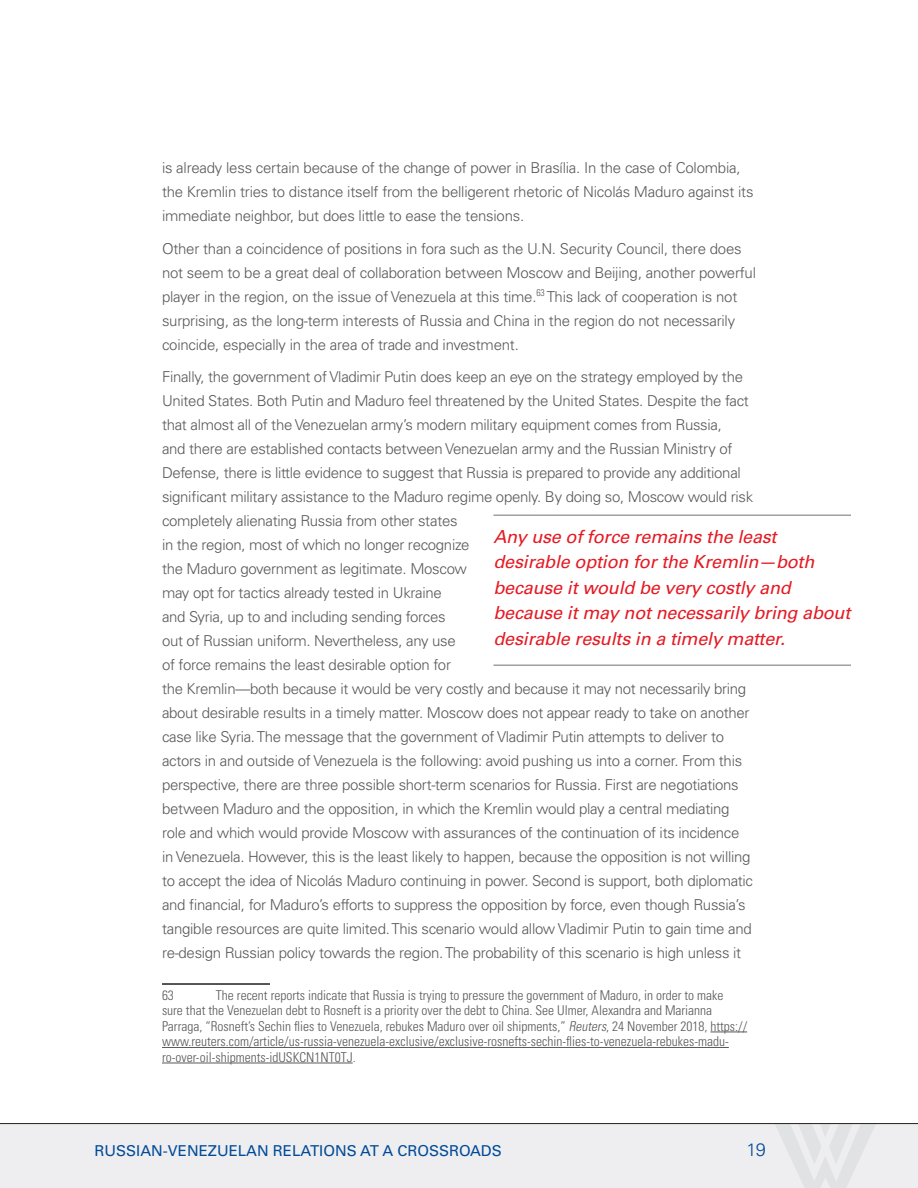
<style>
.page{position:relative;width:918px;height:1188px;background:#fff}
.page>*{position:absolute;margin:0;border:0;box-sizing:border-box;transform-origin:0 0}
.large_quote{font:italic 18px/25.5px "Univers LT Std";letter-spacing:-.01em;color:#e51a23}
.t1{font:300 18px "Univers LT Std";color:#004a97}
.body{font:300 15px/24px "Univers LT Std";letter-spacing:-.02em;color:#57585a}
.t2{font:15px "Univers LT Std";color:#004a97}
.Endnote_text{font:300 condensed 13.5px/15.6px "Univers LT Std";color:#57585a}
.s1{font-style:italic}
</style>
<div class="page">
<div style="left:0;top:1124px;width:918px;height:64px;background:#eeeef0"></div>
<svg style="left:774px;top:1124px;width:102px;height:64px"></svg>
<hr style="left:0;top:1123px;width:918px;height:1px;background:#231f20">
<hr style="left:162px;top:983px;width:108px;height:2px;background:#231f20">
<hr style="left:710px;top:1032px;width:37px;height:1px;background:#57585a">
<hr style="left:162px;top:1047px;width:567px;height:1px;background:#57585a">
<hr style="left:162px;top:1063px;width:191px;height:1px;background:#57585a">
<hr style="left:494px;top:515px;width:357px;height:1px;background:#717074">
<hr style="left:494px;top:665px;width:357px;height:1px;background:#717074">
<p class="body" style="left:162px;top:156px;width:593px">is already less certain because of the change of power in Brasília. In the case of Colombia, the Kremlin tries to distance itself from the belligerent rhetoric of Nicolás Maduro against its immediate neighbor, but does little to ease the tensions.</p>
<p class="body" style="left:162px;top:236px;width:596px">Other than a coincidence of positions in fora such as the U.N. Security Council, there does not seem to be a great deal of collaboration between Moscow and Beijing, another powerful player in the region, on the issue of Venezuela at this time.<sup>63</sup> This lack of cooperation is not surprising, as the long-term interests of Russia and China in the region do not necessarily coincide, especially in the area of trade and investment.</p>
<p class="body" style="left:162px;top:365px;width:593px">Finally, the government of Vladimir Putin does keep an eye on the strategy employed by the United States. Both Putin and Maduro feel threatened by the United States. Despite the fact that almost all of the Venezuelan army’s modern military equipment comes from Russia,<br>and there are established contacts between Venezuelan army and the Russian Ministry of Defense, there is little evidence to suggest that Russia is prepared to provide any additional significant military assistance to the Maduro regime openly. By doing so, Moscow would risk completely alienating Russia from other states<br>in the region, most of which no longer recognize<br>the Maduro government as legitimate. Moscow<br>may opt for tactics already tested in Ukraine<br>and Syria, up to and including sending forces<br>out of Russian uniform. Nevertheless, any use<br>of force remains the least desirable option for<br>the Kremlin—both because it would be very costly and because it may not necessarily bring about desirable results in a timely matter. Moscow does not appear ready to take on another case like Syria. The message that the government of Vladimir Putin attempts to deliver to actors in and outside of Venezuela is the following: avoid pushing us into a corner. From this perspective, there are three possible short-term scenarios for Russia. First are negotiations between Maduro and the opposition, in which the Kremlin would play a central mediating role and which would provide Moscow with assurances of the continuation of its incidence in Venezuela. However, this is the least likely to happen, because the opposition is not willing to accept the idea of Nicolás Maduro continuing in power. Second is support, both diplomatic and financial, for Maduro’s efforts to suppress the opposition by force, even though Russia’s tangible resources are quite limited. This scenario would allow Vladimir Putin to gain time and re-design Russian policy towards the region. The probability of this scenario is high unless it</p>
<p class="Endnote_text" style="left:162px;top:987px;width:13px">63</p>
<p class="large_quote" style="left:494px;top:524px;width:358px">Any use of force remains the least desirable option for the Kremlin—both because it would be very costly and because it may not necessarily bring about desirable results in a timely matter.</p>
<p class="Endnote_text" style="left:162px;top:987px;width:587px;text-indent:54px">The recent reports indicate that Russia is trying to pressure the government of Maduro, in order to make sure that the Venezuelan debt to Rosneft is a priority over the debt to China. See Ulmer, Alexandra and Marianna Parraga, “Rosneft’s Sechin flies to Venezuela, rebukes Maduro over oil shipments,” <span class="s1">Reuters</span>, 24 November 2018, https:// www.reuters.com/article/us-russia-venezuela-exclusive/exclusive-rosnefts-sechin-flies-to-venezuela-rebukes-madu&shy;ro-over-oil-shipments-idUSKCN1NT0TJ.</p>
<p class="t2" style="left:94px;top:1141px;width:409px">RUSSIAN-VENEZUELAN RELATIONS AT A CROSSROADS</p>
<p class="t1" style="left:747px;top:1139px;width:21px">19</p>
</div>
